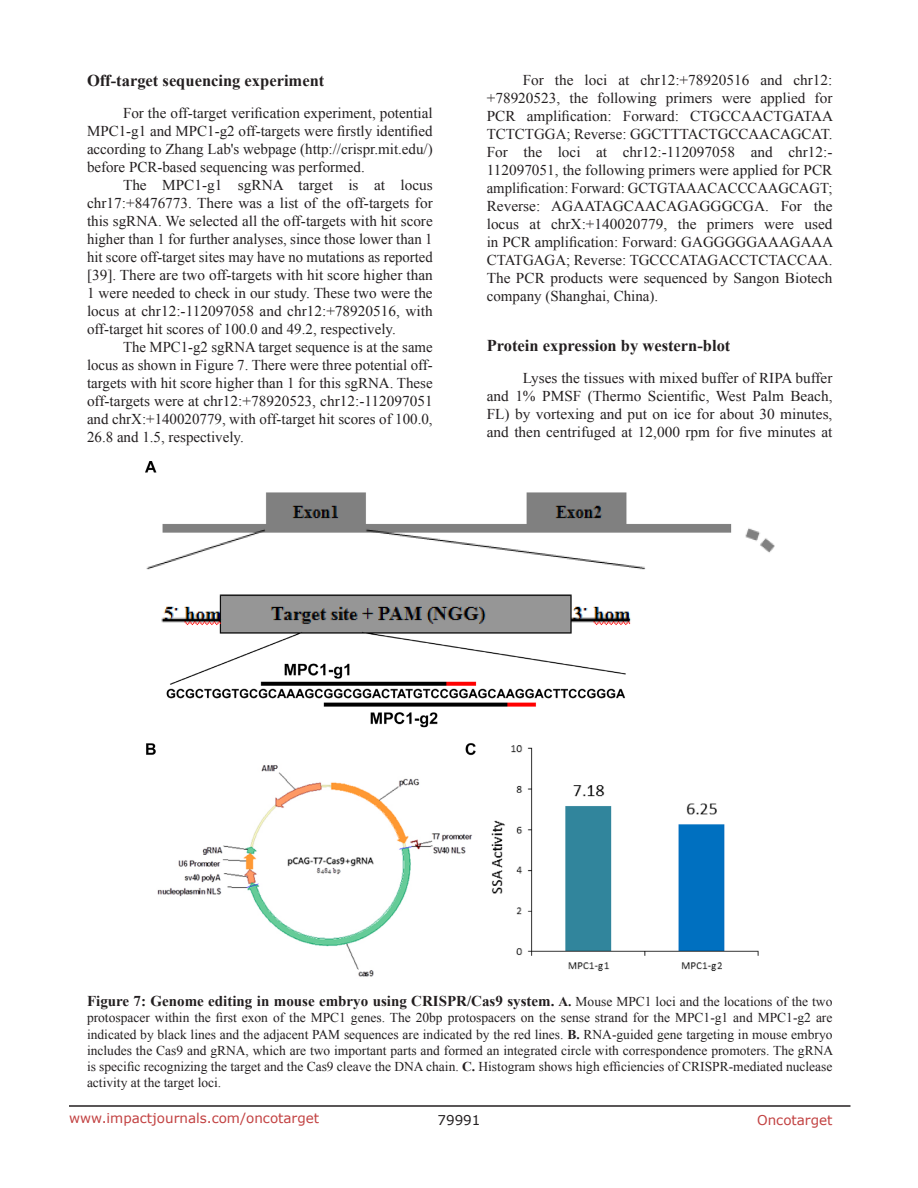
<style>
.page{position:relative;width:918px;height:1188px;background:#fff}
.page>*{position:absolute;margin:0;border:0;box-sizing:border-box;transform-origin:0 0}
.SubHeading{font:700 16.5px "Times New Roman";color:#231f20}
.BodyText{font:15px/18px "Times New Roman";color:#231f20;text-align:justify}
.figuretext{font:700 15px "Times New Roman";color:#231f20}
.figuretext-2{font:13.5px/16.2px "Times New Roman";color:#231f20;text-align:justify}
.t1{font:13.5px "Verdana";color:#c24141}
.t2{font:13.5px "Verdana";color:#231f20}
.s1{font-size:13.5px}
.s2{font-weight:400;font-size:13.5px}
.s3{font-weight:700}
</style>
<div class="page">
<hr style="left:69px;top:1105px;width:781px;height:2px;background:#231f20">
<img style="left:145px;top:461px;width:629px;height:516px">
<p class="SubHeading" style="left:87px;top:69px;width:239px">Off-target sequencing experiment</p>
<p class="BodyText" style="left:87px;top:103px;width:347px;text-indent:36px">For the off-target verification experiment, potential MPC1-g1 and MPC1-g2 off-targets were firstly identified according to Zhang Lab's webpage (http://crispr.mit.edu/) before PCR-based sequencing was performed.</p>
<p class="BodyText" style="left:87px;top:175px;width:347px;text-indent:36px">The MPC1-g1 sgRNA target is at locus chr17:+8476773. There was a list of the off-targets for this sgRNA. We selected all the off-targets with hit score higher than 1 for further analyses, since those lower than 1 hit score off-target sites may have no mutations as reported [39]. There are two off-targets with hit score higher than 1 were needed to check in our study. These two were the locus at chr12:-112097058 and chr12:+78920516, with off-target hit scores of 100.0 and 49.2, respectively.</p>
<p class="BodyText" style="left:87px;top:337px;width:347px;text-indent:36px">The MPC1-g2 sgRNA target sequence is at the same locus as shown in Figure 7. There were three potential off&shy;targets with hit score higher than 1 for this sgRNA. These off-targets were at chr12:+78920523, chr12:-112097051 and chrX:+140020779, with off-target hit scores of 100.0, 26.8 and 1.5, respectively.</p>
<p class="BodyText" style="left:487px;top:71px;width:348px;text-indent:36px">For the loci at chr12:+78920516 and chr12: +78920523, the following primers were applied for PCR amplification: Forward: CTGCCAACTGATAA TCTCTGGA; Reverse: GGCTTTACTGCCAACAGCAT.<br>For the loci at chr12:-112097058 and chr12:- 112097051, the following primers were applied for PCR amplification: Forward: GCTGTAAACACCCAAGCAGT; Reverse: AGAATAGCAACAGAGGGCGA. For the locus at chrX:+140020779, the primers were used in PCR amplification: Forward: GAGGGGGAAAGAAA CTATGAGA; Reverse: TGCCCATAGACCTCTACCAA.<br>The PCR products were sequenced by Sangon Biotech company (Shanghai, China).</p>
<p class="SubHeading" style="left:487px;top:334px;width:245px">Protein expression by western-blot</p>
<p class="BodyText" style="left:487px;top:368px;width:347px;text-indent:36px">Lyses the tissues with mixed buffer of RIPA buffer and 1% PMSF (Thermo Scientific, West Palm Beach, FL) by vortexing and put on ice for about 30 minutes, and then centrifuged at 12,000 rpm for five minutes at</p>
<p class="figuretext" style="left:87px;top:991px;width:747px">Figure 7: Genome editing in mouse embryo using CRISPR/Cas9 system. <span class="s1">A.</span> <span class="s2">Mouse MPC1 loci and the locations of the two</span></p>
<p class="figuretext-2" style="left:87px;top:1009px;width:748px">protospacer within the first exon of the MPC1 genes. The 20bp protospacers on the sense strand for the MPC1-g1 and MPC1-g2 are indicated by black lines and the adjacent PAM sequences are indicated by the red lines. <span class="s3">B.</span> RNA-guided gene targeting in mouse embryo includes the Cas9 and gRNA, which are two important parts and formed an integrated circle with correspondence promoters. The gRNA is specific recognizing the target and the Cas9 cleave the DNA chain. <span class="s3">C.</span> Histogram shows high efficiencies of CRISPR-mediated nuclease activity at the target loci.</p>
<p class="t1" style="left:69px;top:1109px;width:252px">www.impactjournals.com/oncotarget</p>
<p class="t2" style="left:438px;top:1111px;width:44px">79991</p>
<p class="t1" style="left:757px;top:1111px;width:77px">Oncotarget</p>
</div>
